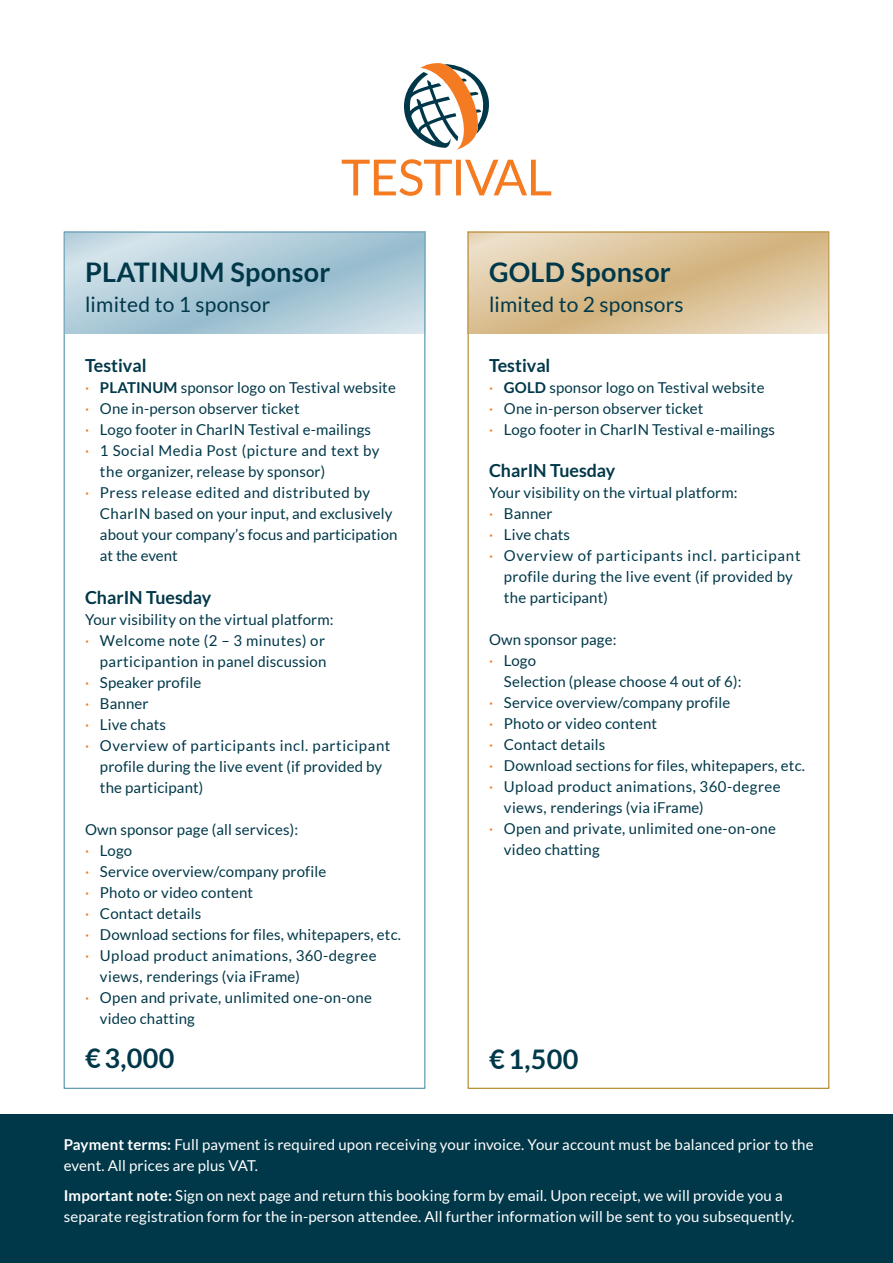
<style>
.page{position:relative;width:893px;height:1263px;background:#fff}
.page>*{position:absolute;margin:0;border:0;box-sizing:border-box;transform-origin:0 0}
.t1{font:700 27px "Lato";letter-spacing:.01em;color:#003849}
.t2{font:21px "Lato";letter-spacing:.01em;color:#003849}
.t3{font:700 18px "Lato";color:#003849}
.t4{font:15px/21px "Lato";letter-spacing:.01em;color:#003849}
.t5{font:15px/21px "Lato";letter-spacing:.01em;color:#fff}
.t6{font:15px "Lato";letter-spacing:.03em;color:#003849}
.t7{font:15px "Lato";letter-spacing:.04em;color:#003849}
.t8{font:15px "Lato";letter-spacing:.05em;color:#003849}
.s1{color:#f47921}
.s2{font-weight:700}
</style>
<div class="page">
<div style="left:0;top:1114px;width:893px;height:149px;background:#003849"></div>
<svg style="left:64px;top:232px;width:361px;height:102px"></svg>
<svg style="left:468px;top:232px;width:361px;height:102px"></svg>
<svg style="left:404px;top:63px;width:85px;height:87px"></svg>
<svg style="left:342px;top:159px;width:209px;height:37px"></svg>
<h1 class="t1" style="left:85px;top:256px;width:247px">PLATINUM Sponsor</h1>
<h2 class="t2" style="left:85px;top:292px;width:187px">limited to 1 sponsor</h2>
<p class="t3" style="left:85px;top:355px;width:63px">Testival</p>
<p class="t4" style="left:85px;top:377px;width:312px"><span class="s1">·</span> <span class="s2">PLATINUM</span> sponsor logo on Testival website</p>
<p class="t4" style="left:85px;top:398px;width:216px"><span class="s1">·</span> One in-person observer ticket</p>
<p class="t4" style="left:85px;top:419px;width:287px"><span class="s1">·</span> Logo footer in CharIN Testival e-mailings</p>
<p class="t7" style="left:85px;top:442px;width:296px"><span class="s1">·</span> 1 Social Media Post (picture and text by</p>
<p class="t4" style="left:100px;top:461px;width:227px">the organizer, release by sponsor)</p>
<p class="t6" style="left:85px;top:484px;width:287px"><span class="s1">·</span> Press release edited and distributed by</p>
<p class="t4" style="left:100px;top:503px;width:294px">CharIN based on your input, and exclusively</p>
<p class="t4" style="left:100px;top:524px;width:299px">about your company’s focus and participation</p>
<p class="t4" style="left:100px;top:545px;width:79px">at the event</p>
<p class="t3" style="left:85px;top:587px;width:128px">CharIN Tuesday</p>
<p class="t4" style="left:85px;top:609px;width:250px">Your visibility on the virtual platform:</p>
<p class="t6" style="left:85px;top:632px;width:242px"><span class="s1">·</span> Welcome note (2 – 3 minutes) or</p>
<p class="t4" style="left:100px;top:651px;width:228px">participantion in panel discussion</p>
<p class="t4" style="left:85px;top:672px;width:118px"><span class="s1">·</span> Speaker profile</p>
<p class="t4" style="left:85px;top:693px;width:65px"><span class="s1">·</span> Banner</p>
<p class="t4" style="left:85px;top:714px;width:83px"><span class="s1">·</span> Live chats</p>
<p class="t7" style="left:85px;top:737px;width:307px"><span class="s1">·</span> Overview of participants incl. participant</p>
<p class="t4" style="left:100px;top:756px;width:284px">profile during the live event (if provided by</p>
<p class="t4" style="left:100px;top:777px;width:105px">the participant)</p>
<p class="t4" style="left:85px;top:819px;width:215px">Own sponsor page (all services):</p>
<p class="t4" style="left:85px;top:840px;width:49px"><span class="s1">·</span> Logo</p>
<p class="t4" style="left:85px;top:861px;width:243px"><span class="s1">·</span> Service overview/company profile</p>
<p class="t4" style="left:85px;top:882px;width:170px"><span class="s1">·</span> Photo or video content</p>
<p class="t4" style="left:85px;top:903px;width:118px"><span class="s1">·</span> Contact details</p>
<p class="t4" style="left:85px;top:924px;width:317px"><span class="s1">·</span> Download sections for files, whitepapers, etc.</p>
<p class="t6" style="left:85px;top:947px;width:293px"><span class="s1">·</span> Upload product animations, 360-degree</p>
<p class="t4" style="left:100px;top:966px;width:201px">views, renderings (via iFrame)</p>
<p class="t4" style="left:85px;top:987px;width:288px"><span class="s1">·</span> Open and private, unlimited one-on-one</p>
<p class="t4" style="left:100px;top:1008px;width:96px">video chatting</p>
<h1 class="t1" style="left:489px;top:256px;width:183px">GOLD Sponsor</h1>
<h2 class="t2" style="left:489px;top:292px;width:196px">limited to 2 sponsors</h2>
<p class="t3" style="left:489px;top:355px;width:63px">Testival</p>
<p class="t4" style="left:489px;top:377px;width:287px"><span class="s1">·</span> <span class="s2">GOLD</span> sponsor logo on Testival website<br><span class="s1">·</span> One in-person observer ticket<br><span class="s1">·</span> Logo footer in CharIN Testival e-mailings</p>
<p class="t3" style="left:489px;top:461px;width:128px">CharIN Tuesday</p>
<p class="t4" style="left:489px;top:482px;width:250px">Your visibility on the virtual platform:</p>
<p class="t4" style="left:489px;top:503px;width:65px"><span class="s1">·</span> Banner</p>
<p class="t4" style="left:489px;top:524px;width:83px"><span class="s1">·</span> Live chats</p>
<p class="t8" style="left:489px;top:548px;width:313px"><span class="s1">·</span> Overview of participants incl. participant</p>
<p class="t4" style="left:504px;top:566px;width:290px">profile during the live event (if provided by</p>
<p class="t4" style="left:504px;top:587px;width:106px">the participant)</p>
<p class="t4" style="left:489px;top:629px;width:129px">Own sponsor page: <span class="s1">·</span> Logo</p>
<p class="t4" style="left:504px;top:671px;width:239px">Selection (please choose 4 out of 6):</p>
<p class="t4" style="left:489px;top:692px;width:243px"><span class="s1">·</span> Service overview/company profile</p>
<p class="t4" style="left:489px;top:713px;width:170px"><span class="s1">·</span> Photo or video content</p>
<p class="t4" style="left:489px;top:734px;width:118px"><span class="s1">·</span> Contact details</p>
<p class="t4" style="left:489px;top:755px;width:317px"><span class="s1">·</span> Download sections for files, whitepapers, etc.</p>
<p class="t6" style="left:489px;top:779px;width:293px"><span class="s1">·</span> Upload product animations, 360-degree</p>
<p class="t4" style="left:504px;top:797px;width:201px">views, renderings (via iFrame)</p>
<p class="t4" style="left:489px;top:818px;width:288px"><span class="s1">·</span> Open and private, unlimited one-on-one</p>
<p class="t4" style="left:504px;top:839px;width:97px">video chatting</p>
<h1 class="t1" style="left:85px;top:1042px;width:91px">€ 3,000</h1>
<h1 class="t1" style="left:489px;top:1043px;width:91px">€1,500</h1>
<p class="t5" style="left:64px;top:1134px;width:751px"><span class="s2">Payment terms:</span> Full payment is required upon receiving your invoice. Your account must be balanced prior to the event. All prices are plus VAT.</p>
<p class="t5" style="left:64px;top:1185px;width:732px"><span class="s2">Important note:</span> Sign on next page and return this booking form by email. Upon receipt, we will provide you a separate registration form for the in-person attendee. All further information will be sent to you subsequently.</p>
</div>
